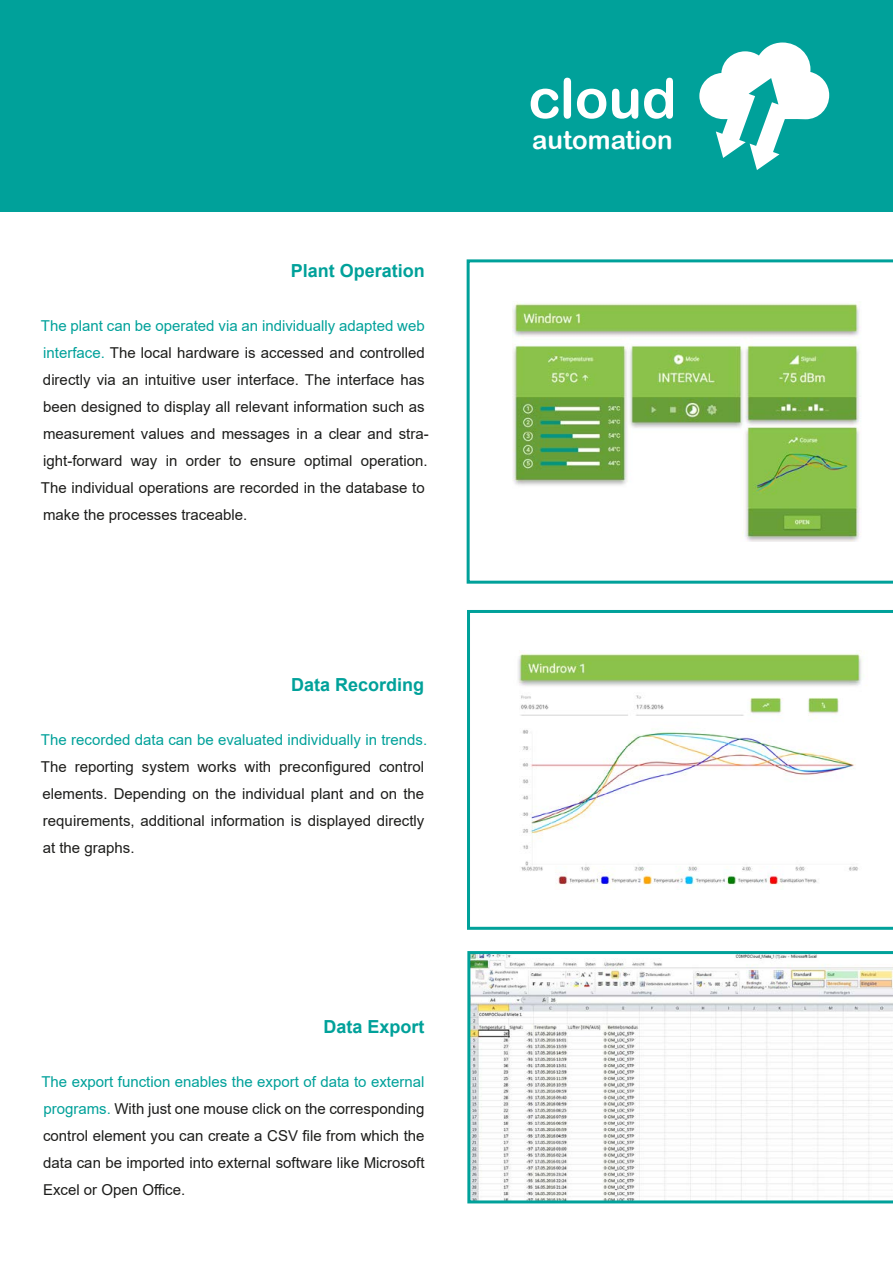
<style>
.page{position:relative;width:893px;height:1263px;background:#fff}
.page>*{position:absolute;margin:0;border:0;box-sizing:border-box;transform-origin:0 0}
.t1{font:55.5px "Arial Rounded MT Bold";color:#fff}
.t2{font:25.8px "Arial Rounded MT Bold";color:#fff}
.t3{font:700 18px "Arial";color:#00a19a}
.t4{font:15px/27px "Arial";color:#1d1d1b;text-align:justify}
.t5{font:15px "Arial";color:#00a19a}
.s1{color:#00a19a}
</style>
<div class="page">
<div style="left:0;top:0;width:893px;height:212px;background:#00a19a"></div>
<svg style="left:699px;top:43px;width:130px;height:127px"></svg>
<svg style="left:467px;top:259px;width:426px;height:325px"></svg>
<svg style="left:467px;top:610px;width:426px;height:320px"></svg>
<svg style="left:467px;top:951px;width:426px;height:252px"></svg>
<p class="t3" style="left:291px;top:258px;width:136px">Plant Operation</p>
<p class="t4" style="left:41px;top:312px;width:389px;text-align:left"><span class="s1">The plant can be operated via an individually adapted web interface.</span> The local hardware is accessed and controlled directly via an intuitive user interface. The interface has been designed to display all relevant information such as measurement values and messages in a clear and stra&shy;ight-forward way in order to ensure optimal operation.<br>The individual operations are recorded in the database to make the processes traceable.</p>
<p class="t3" style="left:291px;top:672px;width:135px">Data Recording</p>
<p class="t5" style="left:41px;top:729px;width:388px">The recorded data can be evaluated individually in trends.</p>
<p class="t4" style="left:41px;top:753px;width:385px">The reporting system works with preconfigured control elements. Depending on the individual plant and on the requirements, additional information is displayed directly at the graphs.</p>
<p class="t3" style="left:323px;top:1014px;width:103px">Data Export</p>
<p class="t4" style="left:41px;top:1068px;width:385px"><span class="s1">The export function enables the export of data to external programs.</span> With just one mouse click on the corresponding control element you can create a CSV file from which the data can be imported into external software like Microsoft Excel or Open Office.</p>
<h1 class="t1" style="left:528px;top:66px;width:150px">cloud</h1>
<h2 class="t2" style="left:532px;top:125px;width:142px">automation</h2>
</div>
